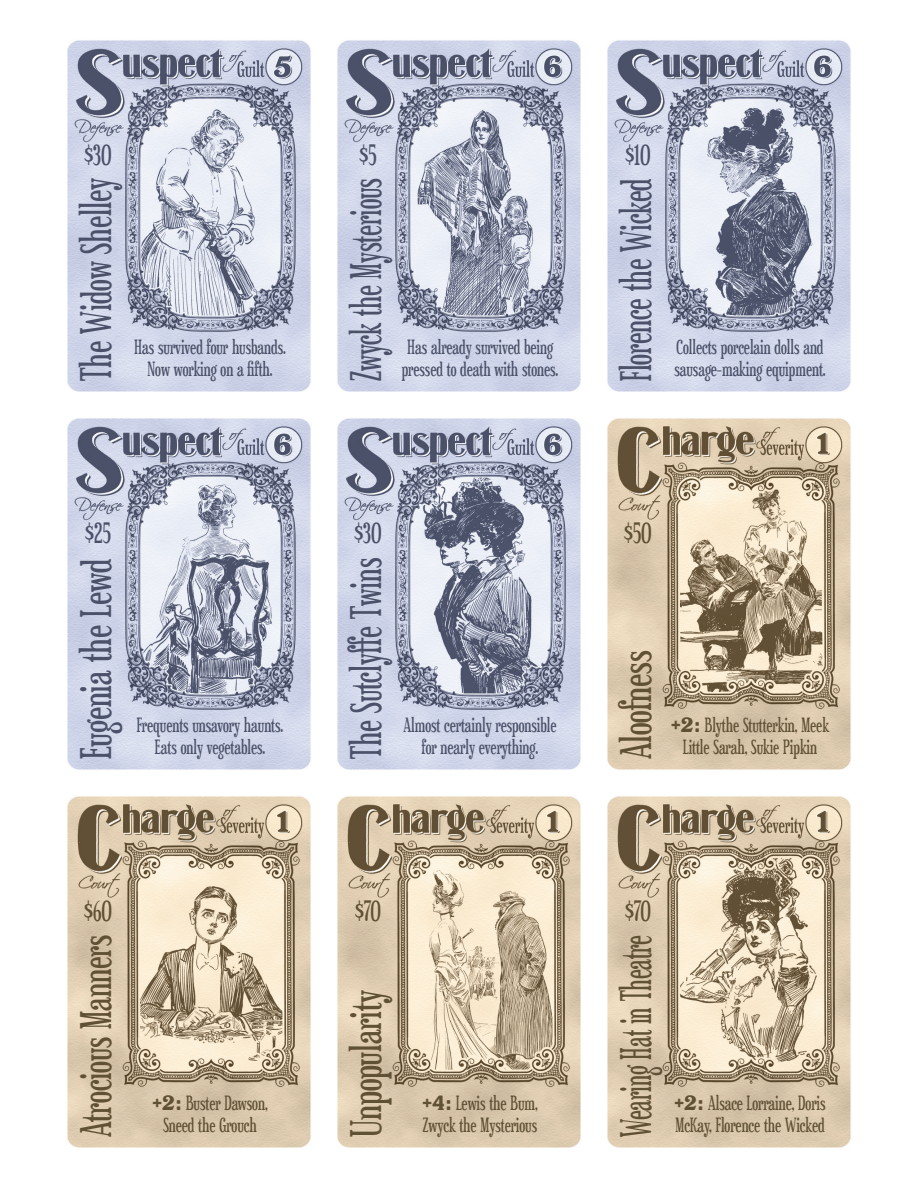
<style>
.page{position:relative;width:918px;height:1188px;background:#fff}
.page>*{position:absolute;margin:0;border:0;box-sizing:border-box;transform-origin:0 0}
.t1{font:45px "Euphorigenic S";color:#605034}
.t2{font:45px "Euphorigenic S";color:#605034;scale:.74 1}
.t3{font:45px "Euphorigenic S";color:#4a5168;scale:.83 1}
.t4{font:45px "Euphorigenic S";color:#4a5168;scale:.87 1}
.t5{font:45px "Euphorigenic S";color:#4a5168;scale:.9 1}
.t6{font:45px "Euphorigenic S";color:#605034;scale:.95 1}
.t7{font:45px "Euphorigenic S";color:#4a5168;scale:.93 1}
.t8{font:45px "Euphorigenic S";color:#4a5168}
.t9{font:30px "Euphorigenic S";color:#4a5168}
.t10{font:30px "Euphorigenic S";letter-spacing:-.015em;color:#605034}
.t11{font:21px/22.5px "Euphorigenic S";color:#4a5168}
.t12{font:21px/22.5px "Euphorigenic S";color:#605034;text-align:center}
.s1{font-family:"Impact";font-size:18px}
.s2{font-family:"Windsor BT"}
</style>
<div class="page">
<img style="left:67px;top:40px;width:784px;height:1108px">
<p class="t9" style="left:85px;top:140px;width:28px">$30</p>
<p class="t7" style="left:74px;top:381px;width:220px;rotate:-90deg">The Widow Shelley</p>
<p class="t11" style="left:134px;top:336px;width:153px;text-align:center">Has survived four husbands.<br>Now working on a fifth.</p>
<p class="t9" style="left:85px;top:518px;width:27px">$25</p>
<p class="t8" style="left:74px;top:759px;width:201px;rotate:-90deg">Eugenia the Lewd</p>
<p class="t11" style="left:137px;top:714px;width:148px">Frequents unsavory haunts.</p>
<p class="t11" style="left:155px;top:737px;width:112px">Eats only vegetables.</p>
<p class="t10" style="left:84px;top:896px;width:29px">$60</p>
<p class="t6" style="left:74px;top:1137px;width:214px;rotate:-90deg">Atrocious Manners</p>
<p class="t12" style="left:153px;top:1093px;width:117px"><span class="s1">+</span><span class="s2">2:</span> Buster Dawson,<br>Sneed the Grouch</p>
<p class="t9" style="left:359px;top:140px;width:19px">$5</p>
<p class="t3" style="left:344px;top:381px;width:246px;rotate:-90deg">Zwyck the Mysterious</p>
<p class="t11" style="left:402px;top:336px;width:158px">Has already survived being pressed to death with stones.</p>
<p class="t9" style="left:355px;top:518px;width:28px">$30</p>
<p class="t5" style="left:344px;top:759px;width:225px;rotate:-90deg">The Sutclyffe Twins</p>
<p class="t11" style="left:404px;top:714px;width:155px">Almost certainly responsible</p>
<p class="t11" style="left:422px;top:737px;width:118px">for nearly everything.</p>
<p class="t10" style="left:355px;top:896px;width:27px">$70</p>
<p class="t1" style="left:344px;top:1137px;width:149px;rotate:-90deg">Unpopularity</p>
<p class="t12" style="left:422px;top:1093px;width:117px"><span class="s1">+</span><span class="s2">4:</span> Lewis the Bum,</p>
<p class="t12" style="left:423px;top:1115px;width:116px">Zwyck the Mysterious</p>
<p class="t9" style="left:626px;top:140px;width:26px">$10</p>
<p class="t4" style="left:614px;top:381px;width:235px;rotate:-90deg">Florence the Wicked</p>
<p class="t11" style="left:674px;top:336px;width:153px">Collects porcelain dolls and sausage-making equipment.</p>
<p class="t10" style="left:624px;top:518px;width:29px">$50</p>
<p class="t1" style="left:614px;top:759px;width:110px;rotate:-90deg">Aloofness</p>
<p class="t12" style="left:671px;top:715px;width:159px"><span class="s1">+</span><span class="s2">2:</span> Blythe Stutterkin, Meek<br>Little Sarah, Sukie Pipkin</p>
<p class="t10" style="left:625px;top:896px;width:27px">$70</p>
<p class="t2" style="left:614px;top:1137px;width:275px;rotate:-90deg">Wearing Hat in Theatre</p>
<p class="t12" style="left:675px;top:1093px;width:153px;text-align:left"><span class="s1">+</span><span class="s2">2:</span> Alsace Lorraine, Doris<br>McKay, Florence the Wicked</p>
</div>
